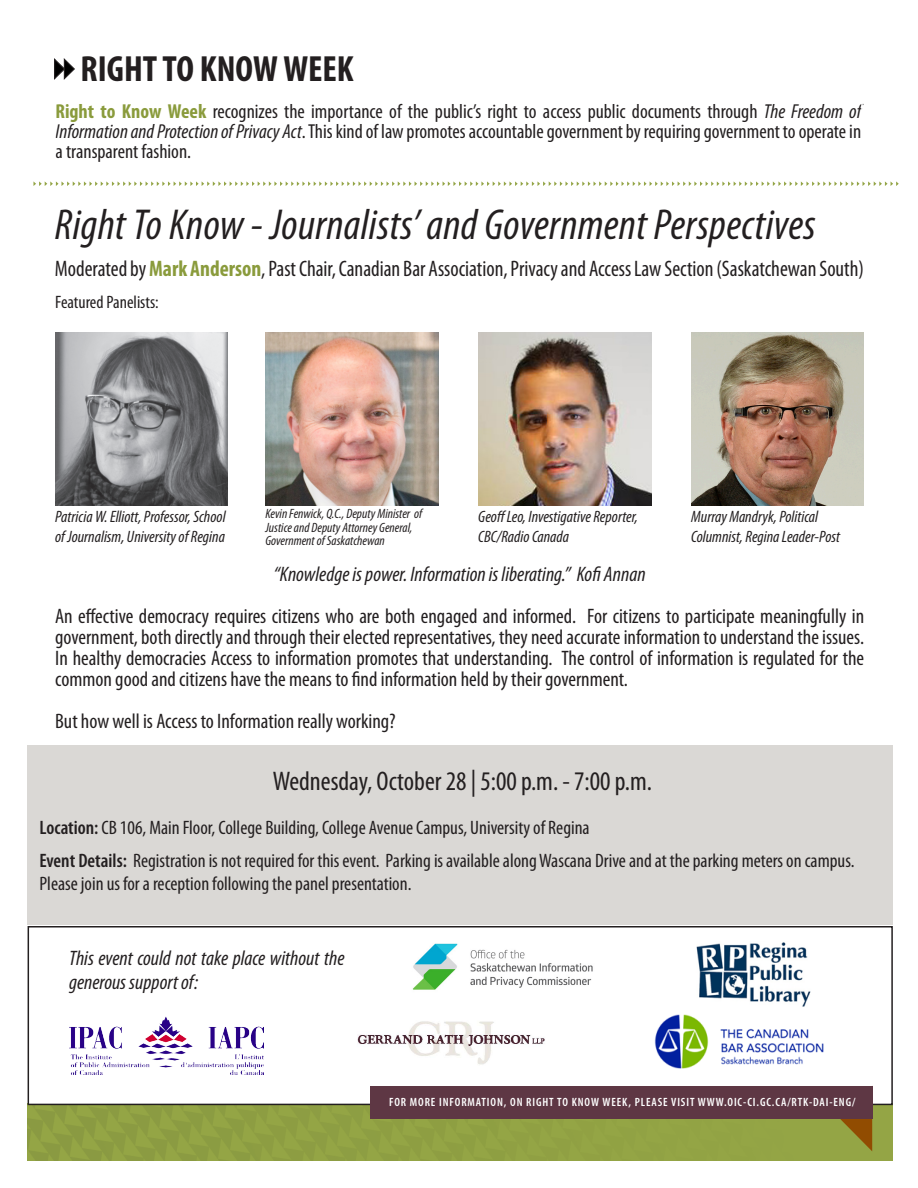
<style>
.page{position:relative;width:918px;height:1188px;background:#fff}
.page>*{position:absolute;margin:0;border:0;box-sizing:border-box;transform-origin:0 0}
.t1{font:italic condensed 43.5px "Myriad Pro";letter-spacing:.01em;color:#231f20}
.t2{font:700 condensed 36.6px "Myriad Pro";color:#231f20}
.MAIN_COPY{font:condensed 27px "Myriad Pro";color:#231f20}
.t3{font:condensed 22.5px "Myriad Pro";color:#231f20;scale:.96 1}
.t4{font:condensed 21px/21px "Myriad Pro";color:#231f20;text-align:justify}
.t5{font:italic condensed 21px/24px "Myriad Pro";color:#231f20}
.t6{font:condensed 20.25px/20.2px "Myriad Pro";color:#231f20;text-align:justify}
.t7{font:condensed 19.5px/22.5px "Myriad Pro";color:#231f20}
.t8{font:condensed 18px "Myriad Pro";color:#231f20}
.t9{font:italic condensed 16.5px/19.8px "Myriad Pro";color:#231f20}
.t10{font:italic condensed 13.5px/13.5px "Myriad Pro";color:#231f20}
.t11{font:600 condensed 12px "Myriad Pro";letter-spacing:.075em;color:#fff}
.s1{font-weight:700;color:#8a9b3c}
.s2{font-style:italic}
.s3{font-weight:600}
</style>
<div class="page">
<img style="left:55px;top:332px;width:173px;height:173px">
<svg style="left:54px;top:58px;width:21px;height:22px"></svg>
<svg style="left:33px;top:181px;width:866px;height:5px"></svg>
<div style="left:28px;top:746px;width:865px;height:179px;background:#dad8d5"></div>
<div style="left:27px;top:1104px;width:865px;height:56px;background:#92a344"></div>
<div style="left:28px;top:926px;width:865px;height:179px;border:2px solid #231f20"></div>
<svg style="left:840px;top:1119px;width:32px;height:32px"></svg>
<div style="left:370px;top:1086px;width:503px;height:33px;background:#5e3744"></div>
<img style="left:69px;top:1016px;width:194px;height:59px">
<img style="left:654px;top:1014px;width:170px;height:55px">
<img style="left:696px;top:942px;width:115px;height:65px">
<img style="left:357px;top:1021px;width:188px;height:44px">
<img style="left:412px;top:943px;width:181px;height:47px">
<img style="left:691px;top:332px;width:173px;height:173px">
<img style="left:478px;top:332px;width:173px;height:173px">
<img style="left:265px;top:332px;width:173px;height:173px">
<p class="t2" style="left:81px;top:46px;width:275px">RIGHT TO KNOW WEEK</p>
<p class="t6" style="left:56px;top:101px;width:807px"><span class="s1">Right to Know Week</span> recognizes the importance of the public’s right to access public documents through <span class="s2">The Freedom of Information and Protection of Privacy Act</span>. This kind of law promotes accountable government by requiring government to operate in a transparent fashion.</p>
<p class="t1" style="left:55px;top:199px;width:762px">Right To Know - Journalists’ and Government Perspectives</p>
<p class="t3" style="left:55px;top:255px;width:844px">Moderated by <span class="s1">Mark Anderson</span>, Past Chair, Canadian Bar Association, Privacy and Access Law Section (Saskatchewan South)</p>
<p class="t8" style="left:55px;top:291px;width:105px">Featured Panelists:</p>
<p class="t9" style="left:55px;top:507px;width:172px">Patricia W. Elliott, Professor, School of Journalism, University of Regina</p>
<p class="t10" style="left:265px;top:507px;width:158px">Kevin Fenwick, Q.C., Deputy Minister of<br>Justice and Deputy Attorney General,<br>Government of Saskatchewan</p>
<p class="t9" style="left:691px;top:507px;width:150px">Murray Mandryk, Political<br>Columnist, Regina Leader-Post</p>
<p class="t9" style="left:478px;top:507px;width:161px">Geoff Leo, Investigative Reporter,<br>CBC/Radio Canada</p>
<p class="t5" style="left:274px;top:562px;width:373px">“Knowledge is power. Information is liberating.” Kofi Annan</p>
<p class="t4" style="left:55px;top:606px;width:811px">An effective democracy requires citizens who are both engaged and informed. For citizens to participate meaningfully in government, both directly and through their elected representatives, they need accurate information to understand the issues.<br>In healthy democracies Access to information promotes that understanding. The control of information is regulated for the common good and citizens have the means to find information held by their government.</p>
<p class="t4" style="left:55px;top:711px;width:342px">But how well is Access to Information really working?</p>
<p class="MAIN_COPY" style="left:273px;top:765px;width:381px">Wednesday, October 28 | 5:00 p.m. - 7:00 p.m.</p>
<p class="t7" style="left:40px;top:816px;width:552px"><span class="s3">Location:</span> CB 106, Main Floor, College Building, College Avenue Campus, University of Regina</p>
<p class="t7" style="left:40px;top:849px;width:817px"><span class="s3">Event Details:</span> Registration is not required for this event. Parking is available along Wascana Drive and at the parking meters on campus.<br>Please join us for a reception following the panel presentation.</p>
<p class="t5" style="left:69px;top:946px;width:277px">This event could not take place without the generous support of:</p>
<p class="t11" style="left:389px;top:1094px;width:468px">FOR MORE INFORMATION, ON RIGHT TO KNOW WEEK, PLEASE VISIT WWW.OIC-CI.GC.CA/RTK-DAI-ENG/</p>
</div>
